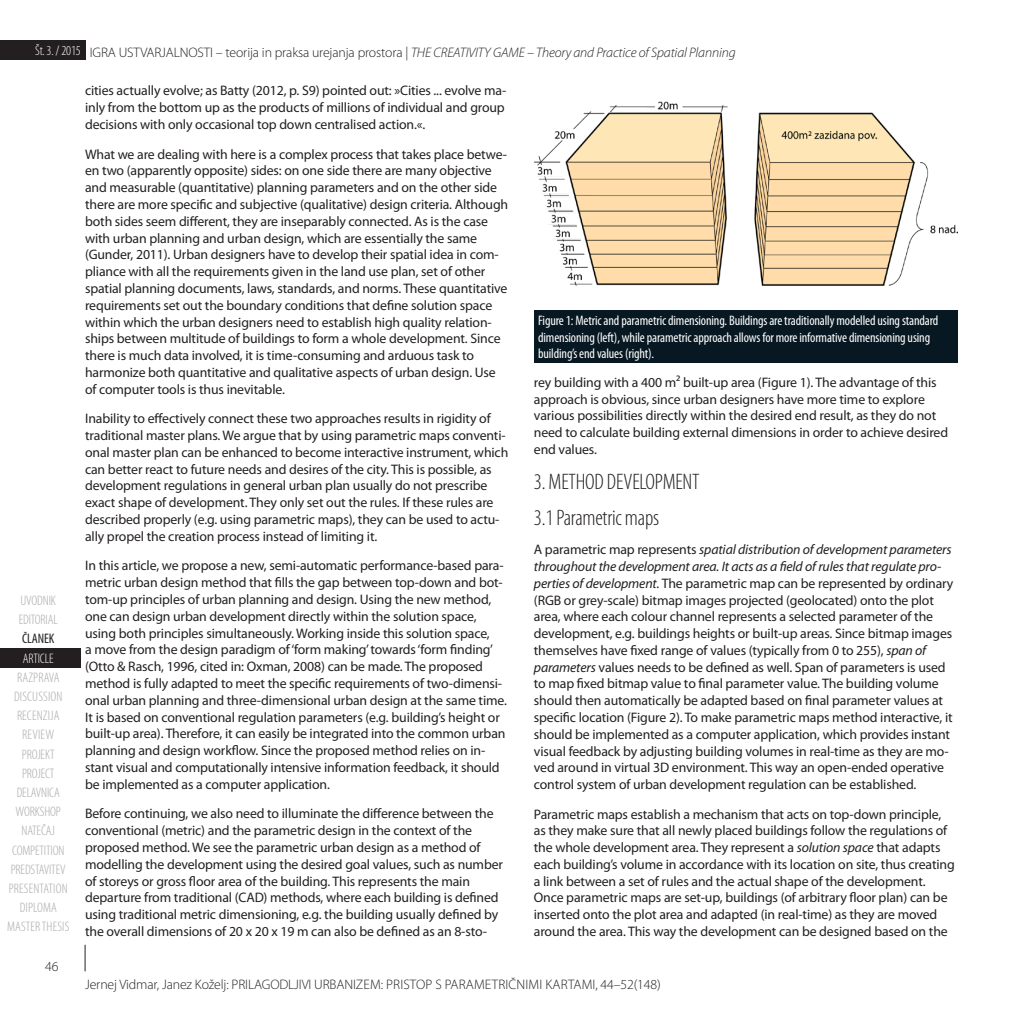
<style>
.page{position:relative;width:1021px;height:1021px;background:#fff}
.page>*{position:absolute;margin:0;border:0;box-sizing:border-box;transform-origin:0 0}
.clanki_podnaslov{font:300 condensed 22.5px "Myriad Pro";letter-spacing:-.01em;color:#231f20}
.t1{font:13.8px/16.8px "Myriad Pro";letter-spacing:-.01em;color:#231f20}
.opisi_k_slikam_BREZ{font:condensed 13.8px/16.5px "Myriad Pro";letter-spacing:-.01em;color:#fff}
.t2{font:italic 300 13.8px "Myriad Pro";letter-spacing:-.01em;color:#231f20}
.t3{font:300 13.8px "Myriad Pro";letter-spacing:-.01em;color:#231f20}
.t4{font:300 condensed 13.8px "Myriad Pro";letter-spacing:-.01em;color:#a8a9ad}
.t5{font:300 condensed 13.8px/19.2px "Myriad Pro";letter-spacing:.01em;color:#a8a9ad;text-align:center}
.t6{font:300 condensed 13.8px "Myriad Pro";letter-spacing:-.01em;color:#fff}
.t7{font:condensed 13.8px "Myriad Pro";letter-spacing:-.01em;color:#231f20}
.s1{font-style:normal;font-stretch:condensed;color:#fff}
.s2{font-style:normal}
.s3{font-style:italic}
</style>
<div class="page">
<div style="left:0;top:41px;width:85px;height:19px;background:#231f20"></div>
<svg style="left:85px;top:944px;width:1px;height:27px"></svg>
<div style="left:0;top:648px;width:81px;height:19px;background:#231f20"></div>
<div style="left:534px;top:310px;width:423px;height:52px;background:#071822"></div>
<img style="left:534px;top:101px;width:423px;height:184px">
<p class="t2" style="left:35px;top:44px;width:702px"><span class="s1">Št. 3. / 2015</span> <span class="s2">IGRA USTVARJALNOSTI – teorija in praksa urejanja prostora |</span> THE CREATIVITY GAME – Theory and Practice of Spatial Planning</p>
<p class="t4" style="left:20px;top:592px;width:37px">UVODNIK</p>
<p class="t4" style="left:19px;top:611px;width:41px">EDITORIAL</p>
<p class="t7" style="left:22px;top:630px;width:34px">ČLANEK</p>
<p class="t6" style="left:23px;top:650px;width:32px">ARTICLE</p>
<p class="t5" style="left:17px;top:667px;width:44px">RAZPRAVA</p>
<p class="t5" style="left:17px;top:705px;width:44px">RECENZIJA</p>
<p class="t5" style="left:14px;top:686px;width:50px">DISCUSSION</p>
<p class="t4" style="left:22px;top:726px;width:33px">REVIEW</p>
<p class="t4" style="left:22px;top:745px;width:34px">PROJEKT</p>
<p class="t4" style="left:22px;top:765px;width:34px">PROJECT</p>
<p class="t4" style="left:17px;top:784px;width:45px">DELAVNICA</p>
<p class="t4" style="left:16px;top:803px;width:47px">WORKSHOP</p>
<p class="t4" style="left:22px;top:822px;width:35px">NATEČAJ</p>
<p class="t4" style="left:12px;top:842px;width:54px">COMPETITION</p>
<p class="t4" style="left:11px;top:861px;width:57px">PREDSTAVITEV</p>
<p class="t5" style="left:9px;top:878px;width:60px">PRESENTATION</p>
<p class="t5" style="left:7px;top:898px;width:64px">DIPLOMA<br>MASTER THESIS</p>
<p class="t3" style="left:45px;top:958px;width:15px">46</p>
<p class="t1" style="left:85px;top:82px;width:422px;text-align:justify">cities actually evolve; as Batty (2012, p. S9) pointed out: »Cities ... evolve ma&shy;inly from the bottom up as the products of millions of individual and group decisions with only occasional top down centralised action.«.</p>
<p class="t1" style="left:85px;top:145px;width:425px">What we are dealing with here is a complex process that takes place betwe&shy;en two (apparently opposite) sides: on one side there are many objective and measurable (quantitative) planning parameters and on the other side there are more specific and subjective (qualitative) design criteria. Although both sides seem different, they are inseparably connected. As is the case with urban planning and urban design, which are essentially the same (Gunder, 2011). Urban designers have to develop their spatial idea in com&shy;pliance with all the requirements given in the land use plan, set of other spatial planning documents, laws, standards, and norms. These quantitative requirements set out the boundary conditions that define solution space within which the urban designers need to establish high quality relation&shy;ships between multitude of buildings to form a whole development. Since there is much data involved, it is time-consuming and arduous task to harmonize both quantitative and qualitative aspects of urban design. Use of computer tools is thus inevitable.</p>
<p class="t1" style="left:85px;top:410px;width:425px">Inability to effectively connect these two approaches results in rigidity of traditional master plans. We argue that by using parametric maps conventi&shy;onal master plan can be enhanced to become interactive instrument, which can better react to future needs and desires of the city. This is possible, as development regulations in general urban plan usually do not prescribe exact shape of development. They only set out the rules. If these rules are described properly (e.g. using parametric maps), they can be used to actu&shy;ally propel the creation process instead of limiting it.</p>
<p class="t1" style="left:85px;top:557px;width:423px">In this article, we propose a new, semi-automatic performance-based para&shy;metric urban design method that fills the gap between top-down and bot&shy;tom-up principles of urban planning and design. Using the new method, one can design urban development directly within the solution space, using both principles simultaneously. Working inside this solution space,<br>a move from the design paradigm of ‘form making’ towards ‘form finding’ (Otto &amp; Rasch, 1996, cited in: Oxman, 2008) can be made. The proposed method is fully adapted to meet the specific requirements of two-dimensi&shy;onal urban planning and three-dimensional urban design at the same time.<br>It is based on conventional regulation parameters (e.g. building’s height or built-up area). Therefore, it can easily be integrated into the common urban planning and design workflow. Since the proposed method relies on in&shy;stant visual and computationally intensive information feedback, it should be implemented as a computer application.</p>
<p class="t1" style="left:85px;top:805px;width:419px">Before continuing, we also need to illuminate the difference between the conventional (metric) and the parametric design in the context of the proposed method. We see the parametric urban design as a method of modelling the development using the desired goal values, such as number of storeys or gross floor area of the building. This represents the main departure from traditional (CAD) methods, where each building is defined using traditional metric dimensioning, e.g. the building usually defined by the overall dimensions of 20 x 20 x 19 m can also be defined as an 8-sto-</p>
<p class="opisi_k_slikam_BREZ" style="left:538px;top:312px;width:402px">Figure 1: Metric and parametric dimensioning. Buildings are traditionally modelled using standard dimensioning (left), while parametric approach allows for more informative dimensioning using building’s end values (right).</p>
<p class="t1" style="left:534px;top:373px;width:416px">rey building with a 400 m² built-up area (Figure 1). The advantage of this approach is obvious, since urban designers have more time to explore various possibilities directly within the desired end result, as they do not need to calculate building external dimensions in order to achieve desired end values.</p>
<p class="clanki_podnaslov" style="left:534px;top:468px;width:167px">3. METHOD DEVELOPMENT</p>
<p class="clanki_podnaslov" style="left:534px;top:504px;width:127px">3.1 Parametric maps</p>
<p class="t1" style="left:534px;top:541px;width:421px">A parametric map represents <span class="s3">spatial distribution of development parameters throughout the development area. It acts as a field of rules that regulate pro&shy;perties of development.</span> The parametric map can be represented by ordinary (RGB or grey-scale) bitmap images projected (geolocated) onto the plot area, where each colour channel represents a selected parameter of the development, e.g. buildings heights or built-up areas. Since bitmap images themselves have fixed range of values (typically from 0 to 255), <span class="s3">span of parameters</span> values needs to be defined as well. Span of parameters is used to map fixed bitmap value to final parameter value. The building volume should then automatically be adapted based on final parameter values at specific location (Figure 2). To make parametric maps method interactive, it should be implemented as a computer application, which provides instant visual feedback by adjusting building volumes in real-time as they are mo&shy;ved around in virtual 3D environment. This way an open-ended operative control system of urban development regulation can be established.</p>
<p class="t1" style="left:534px;top:805px;width:422px">Parametric maps establish a mechanism that acts on top-down principle, as they make sure that all newly placed buildings follow the regulations of the whole development area. They represent a <span class="s3">solution space</span> that adapts each building’s volume in accordance with its location on site, thus creating a link between a set of rules and the actual shape of the development.<br>Once parametric maps are set-up, buildings (of arbitrary floor plan) can be inserted onto the plot area and adapted (in real-time) as they are moved around the area. This way the development can be designed based on the</p>
<p class="t3" style="left:85px;top:975px;width:577px">Jernej Vidmar, Janez Koželj: PRILAGODLJIVI URBANIZEM: PRISTOP S PARAMETRIČNIMI KARTAMI, 44–52(148)</p>
</div>
